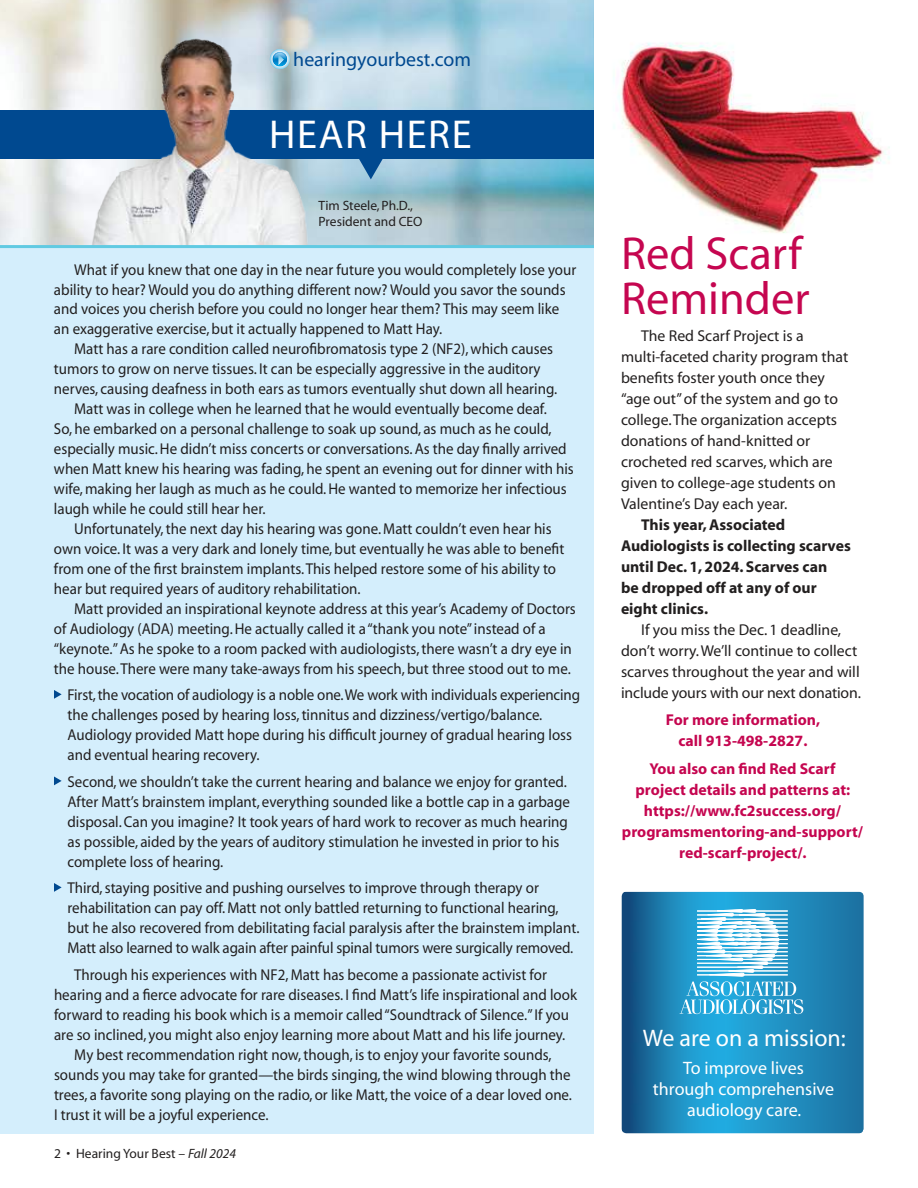
<style>
.page{position:relative;width:918px;height:1188px;background:#fff}
.page>*{position:absolute;margin:0;border:0;box-sizing:border-box;transform-origin:0 0}
.t1{font:46.5px/45px "Myriad";color:#c50650}
.t2{font:40.5px "Myriad";color:#fff}
.t3{font:24px "Myriad";color:#fff}
.t4{font:19.95px "Myriad";color:#004990}
.t5{font:18px/21px "Myriad";color:#fff;text-align:center}
.t6{font:15.75px/20px "Myriad";color:#221f1f;scale:.95 1}
.t7{font:15.75px/21px "Myriad";color:#221f1f}
.t8{font:700 15.75px/21px "Myriad";color:#c50650;text-align:center}
.t9{font:700 15.75px/21px "Myriad";color:#221f1f}
.t10{font:13.5px/16.5px "Myriad";color:#221f1f}
.s1{font-style:italic}
</style>
<div class="page">
<img style="left:613px;top:42px;width:277px;height:191px">
<img style="left:0;top:0;width:594px;height:245px">
<div style="left:0;top:247px;width:594px;height:887px;background:#d4eefc"></div>
<div style="left:0;top:110px;width:594px;height:49px;background:#004990"></div>
<img style="left:76px;top:35px;width:236px;height:210px">
<svg style="left:54px;top:690px;width:8px;height:9px"></svg>
<svg style="left:54px;top:776px;width:8px;height:9px"></svg>
<svg style="left:54px;top:883px;width:8px;height:9px"></svg>
<svg style="left:357px;top:159px;width:27px;height:20px"></svg>
<hr style="left:0;top:245px;width:594px;height:3px;background:#61cae2">
<img style="left:623px;top:893px;width:239px;height:239px">
<div style="left:621px;top:891px;width:243px;height:243px;border:1px solid #fff;border-radius:5px"></div>
<svg style="left:680px;top:909px;width:123px;height:105px"></svg>
<p class="t4" style="left:293px;top:51px;width:179px">hearingyourbest.com</p>
<h2 class="t2" style="left:269px;top:118px;width:204px">HEaR HERE</h2>
<p class="t10" style="left:319px;top:198px;width:105px">Tim Steele, Ph.D.,<br>President and CEO</p>
<p class="t6" style="left:54px;top:261px;width:551px;text-indent:20px">What if you knew that one day in the near future you would completely lose your ability to hear? Would you do anything different now? Would you savor the sounds and voices you cherish before you could no longer hear them? This may seem like an exaggerative exercise, but it actually happened to Matt Hay.</p>
<p class="t6" style="left:74px;top:340px;width:506px">Matt has a rare condition called neurofibromatosis type 2 (NF2), which causes</p>
<p class="t6" style="left:54px;top:360px;width:514px">tumors to grow on nerve tissues. It can be especially aggressive in the auditory</p>
<p class="t6" style="left:54px;top:380px;width:531px">nerves, causing deafness in both ears as tumors eventually shut down all hearing.</p>
<p class="t6" style="left:74px;top:400px;width:499px">Matt was in college when he learned that he would eventually become deaf.</p>
<p class="t6" style="left:54px;top:420px;width:525px">So, he embarked on a personal challenge to soak up sound, as much as he could,</p>
<p class="t6" style="left:54px;top:440px;width:541px">especially music. He didn’t miss concerts or conversations. As the day finally arrived</p>
<p class="t6" style="left:54px;top:460px;width:549px">when Matt knew his hearing was fading, he spent an evening out for dinner with his</p>
<p class="t6" style="left:54px;top:480px;width:541px">wife, making her laugh as much as he could. He wanted to memorize her infectious</p>
<p class="t6" style="left:54px;top:500px;width:224px">laugh while he could still hear her.</p>
<p class="t6" style="left:74px;top:520px;width:504px">Unfortunately, the next day his hearing was gone. Matt couldn’t even hear his</p>
<p class="t6" style="left:54px;top:540px;width:539px">own voice. It was a very dark and lonely time, but eventually he was able to benefit</p>
<p class="t6" style="left:54px;top:560px;width:530px">from one of the first brainstem implants. This helped restore some of his ability to</p>
<p class="t6" style="left:54px;top:580px;width:324px">hear but required years of auditory rehabilitation.</p>
<p class="t6" style="left:74px;top:600px;width:530px">Matt provided an inspirational keynote address at this year’s Academy of Doctors</p>
<p class="t6" style="left:54px;top:620px;width:519px">of Audiology (ADA) meeting. He actually called it a “thank you note” instead of a</p>
<p class="t6" style="left:54px;top:640px;width:547px">“keynote.” As he spoke to a room packed with audiologists, there wasn’t a dry eye in</p>
<p class="t6" style="left:54px;top:660px;width:546px">the house. There were many take-aways from his speech, but three stood out to me.</p>
<p class="t6" style="left:68px;top:686px;width:541px">First, the vocation of audiology is a noble one. We work with individuals experiencing the challenges posed by hearing loss, tinnitus and dizziness/vertigo/balance.<br>Audiology provided Matt hope during his difficult journey of gradual hearing loss and eventual hearing recovery.</p>
<p class="t6" style="left:68px;top:773px;width:531px">Second, we shouldn’t take the current hearing and balance we enjoy for granted.<br>After Matt’s brainstem implant, everything sounded like a bottle cap in a garbage disposal. Can you imagine? It took years of hard work to recover as much hearing as possible, aided by the years of auditory stimulation he invested in prior to his complete loss of hearing.</p>
<p class="t6" style="left:68px;top:879px;width:540px">Third, staying positive and pushing ourselves to improve through therapy or rehabilitation can pay off. Matt not only battled returning to functional hearing, but he also recovered from debilitating facial paralysis after the brainstem implant.<br>Matt also learned to walk again after painful spinal tumors were surgically removed.</p>
<p class="t6" style="left:74px;top:966px;width:499px">Through his experiences with NF2, Matt has become a passionate activist for</p>
<p class="t6" style="left:54px;top:986px;width:552px">hearing and a fierce advocate for rare diseases. I find Matt’s life inspirational and look</p>
<p class="t6" style="left:54px;top:1006px;width:544px">forward to reading his book which is a memoir called “Soundtrack of Silence.” If you</p>
<p class="t6" style="left:54px;top:1026px;width:540px">are so inclined, you might also enjoy learning more about Matt and his life journey.</p>
<p class="t6" style="left:74px;top:1046px;width:504px">My best recommendation right now, though, is to enjoy your favorite sounds,</p>
<p class="t6" style="left:54px;top:1066px;width:545px">sounds you may take for granted—the birds singing, the wind blowing through the</p>
<p class="t6" style="left:54px;top:1086px;width:547px">trees, a favorite song playing on the radio, or like Matt, the voice of a dear loved one.</p>
<p class="t6" style="left:54px;top:1106px;width:227px">I trust it will be a joyful experience.</p>
<p class="t10" style="left:54px;top:1146px;width:184px">2 • Hearing Your Best – <span class="s1">Fall 2024</span></p>
<h1 class="t1" style="left:621px;top:234px;width:190px">Red Scarf<br>Reminder</h1>
<p class="t7" style="left:621px;top:326px;width:229px;text-indent:20px">The Red Scarf Project is a multi-faceted charity program that benefits foster youth once they “age out” of the system and go to college. The organization accepts donations of hand-knitted or crocheted red scarves, which are given to college-age students on<br>Valentine’s Day each year.</p>
<p class="t9" style="left:621px;top:515px;width:231px;text-indent:20px">This year, Associated<br>Audiologists is collecting scarves until Dec. 1, 2024. Scarves can<br>be dropped off at any of our eight clinics.</p>
<p class="t7" style="left:621px;top:620px;width:241px;text-align:center">If you miss the Dec. 1 deadline,<br>don’t worry. We’ll continue to collect scarves throughout the year and will include yours with our next donation.</p>
<p class="t8" style="left:666px;top:711px;width:156px">For more information, call 913-498-2827.</p>
<p class="t8" style="left:622px;top:760px;width:243px">You also can find Red Scarf<br>project details and patterns at: https://www.fc2success.org/ programsmentoring-and-support/ red-scarf-project/.</p>
<h3 class="t3" style="left:643px;top:1028px;width:204px">We are on a mission:</h3>
<p class="t5" style="left:653px;top:1059px;width:183px">To improve lives through comprehensive audiology care.</p>
</div>
